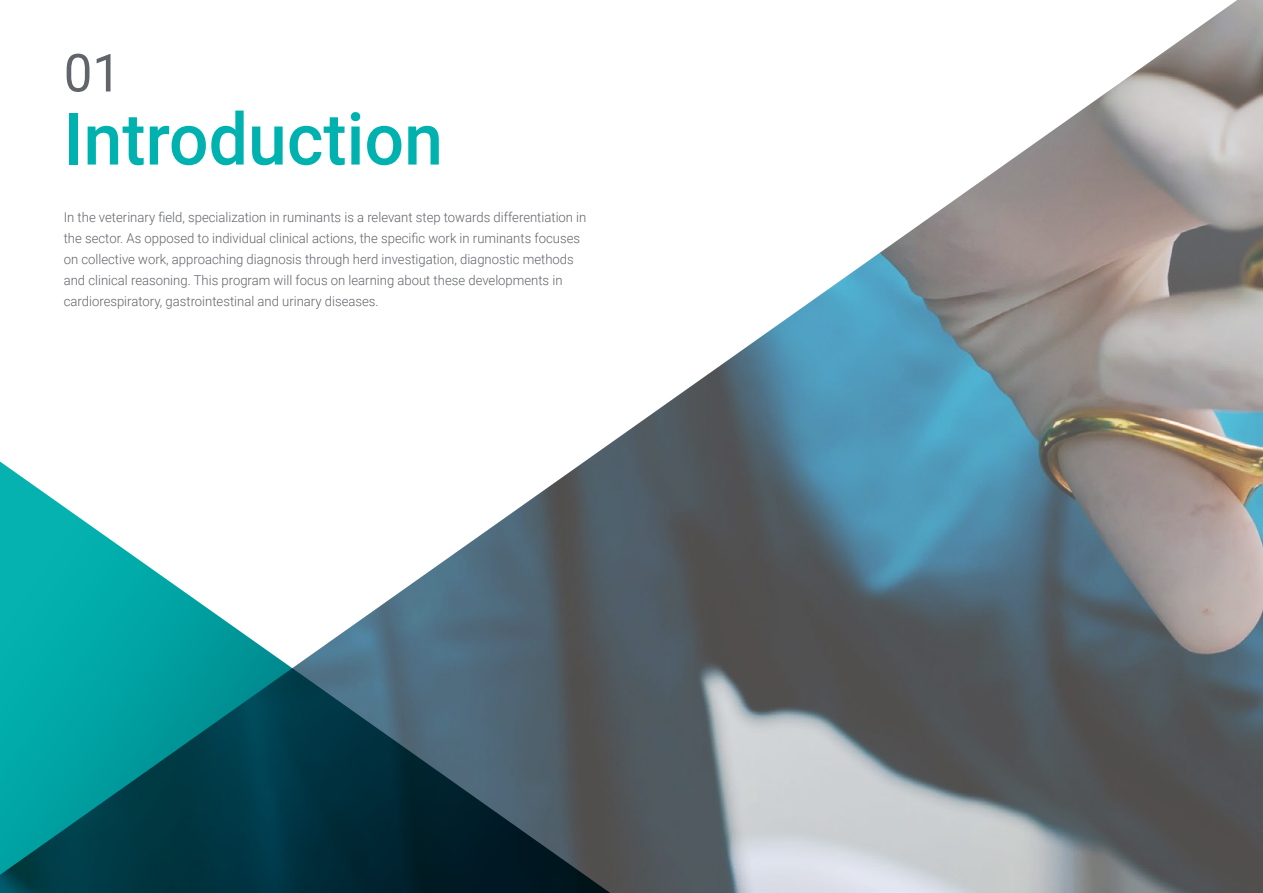
<style>
.page{position:relative;width:1263px;height:893px;background:#fff}
.page>*{position:absolute;margin:0;border:0;box-sizing:border-box;transform-origin:0 0}
.t1{font:500 72px "Roboto";color:#00b2af}
.t2{font:52.5px "Roboto";color:#61646a}
.t3{font:300 13.5px/21px "Roboto";color:#61646a}
</style>
<div class="page">
<img style="left:606px;top:0;width:657px;height:893px">
<svg style="left:0;top:446px;width:640px;height:447px"></svg>
<h2 class="t2" style="left:64px;top:36px;width:59px">01</h2>
<h1 class="t1" style="left:64px;top:89px;width:381px">Introduction</h1>
<p class="t3" style="left:64px;top:207px;width:524px">In the veterinary field, specialization in ruminants is a relevant step towards differentiation in the sector. As opposed to individual clinical actions, the specific work in ruminants focuses on collective work, approaching diagnosis through herd investigation, diagnostic methods and clinical reasoning. This program will focus on learning about these developments in cardiorespiratory, gastrointestinal and urinary diseases.</p>
</div>
